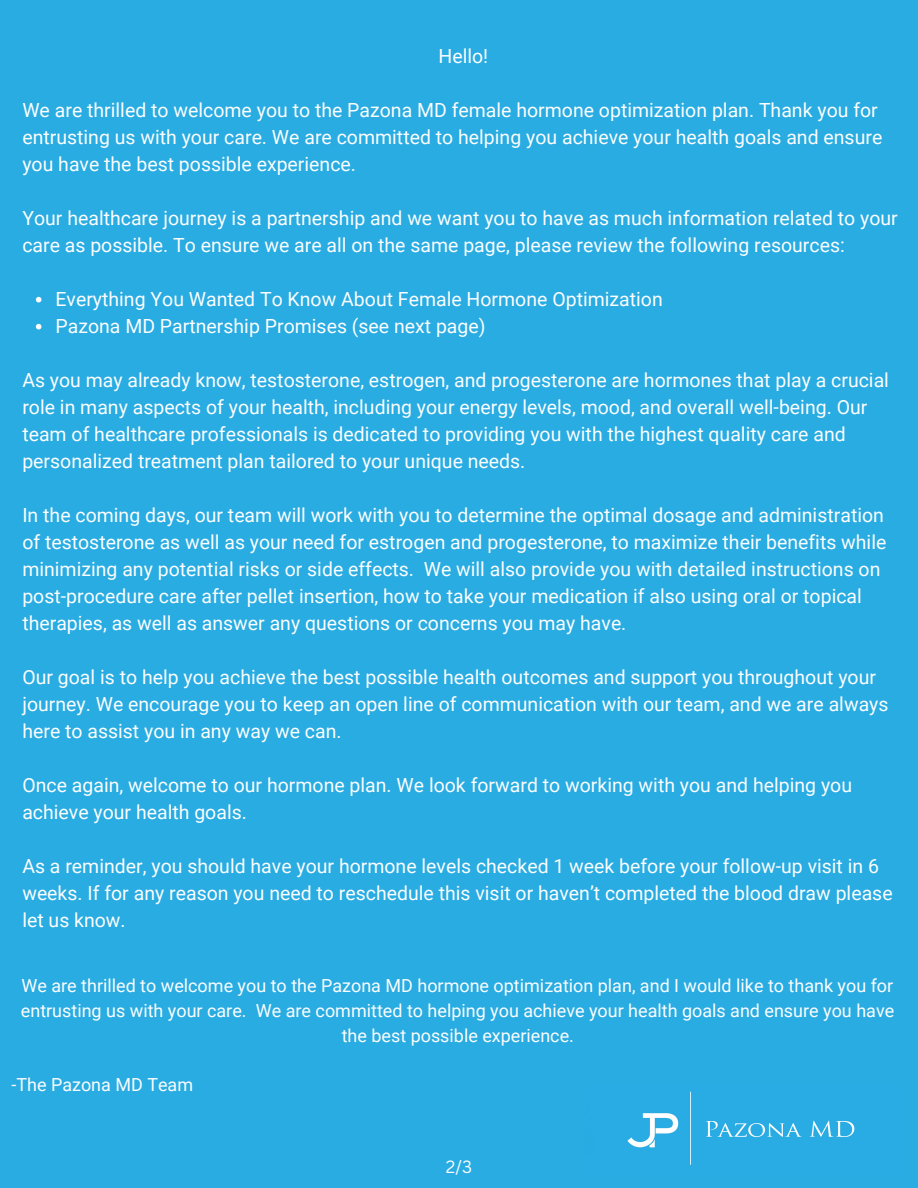
<style>
.page{position:relative;width:918px;height:1188px;background:#28ace2}
.page>*{position:absolute;margin:0;border:0;box-sizing:border-box;transform-origin:0 0}
.t1{font:19.5px/27px "Roboto";color:#fcfdfe}
.t2{font:18px/24.8px "Roboto";color:#fcfdfe;text-align:center}
.t3{font:17.25px "Canva Sans";color:#fcfdfe}
</style>
<div class="page">
<svg style="left:36px;top:297px;width:5px;height:5px"></svg>
<svg style="left:36px;top:324px;width:5px;height:5px"></svg>
<img style="left:627px;top:1091px;width:228px;height:74px">
<p class="t1" style="left:439px;top:43px;width:51px">Hello!</p>
<p class="t1" style="left:22px;top:97px;width:861px">We are thrilled to welcome you to the Pazona MD female hormone optimization plan. Thank you for entrusting us with your care. We are committed to helping you achieve your health goals and ensure you have the best possible experience.</p>
<p class="t1" style="left:22px;top:205px;width:877px">Your healthcare journey is a partnership and we want you to have as much information related to your care as possible. To ensure we are all on the same page, please review the following resources:</p>
<p class="t1" style="left:55px;top:286px;width:609px">Everything You Wanted To Know About Female Hormone Optimization<br>Pazona MD Partnership Promises (see next page)</p>
<p class="t1" style="left:22px;top:367px;width:868px">As you may already know, testosterone, estrogen, and progesterone are hormones that play a crucial role in many aspects of your health, including your energy levels, mood, and overall well-being. Our team of healthcare professionals is dedicated to providing you with the highest quality care and personalized treatment plan tailored to your unique needs.</p>
<p class="t1" style="left:22px;top:502px;width:866px">In the coming days, our team will work with you to determine the optimal dosage and administration of testosterone as well as your need for estrogen and progesterone, to maximize their benefits while minimizing any potential risks or side effects. We will also provide you with detailed instructions on post-procedure care after pellet insertion, how to take your medication if also using oral or topical therapies, as well as answer any questions or concerns you may have.</p>
<p class="t1" style="left:22px;top:664px;width:868px">Our goal is to help you achieve the best possible health outcomes and support you throughout your journey. We encourage you to keep an open line of communication with our team, and we are always here to assist you in any way we can.</p>
<p class="t1" style="left:22px;top:772px;width:831px">Once again, welcome to our hormone plan. We look forward to working with you and helping you achieve your health goals.</p>
<p class="t1" style="left:22px;top:853px;width:872px">As a reminder, you should have your hormone levels checked 1 week before your follow-up visit in 6 weeks. If for any reason you need to reschedule this visit or haven’t completed the blood draw please let us know.</p>
<p class="t2" style="left:21px;top:974px;width:875px">We are thrilled to welcome you to the Pazona MD hormone optimization plan, and I would like to thank you for entrusting us with your care. We are committed to helping you achieve your health goals and ensure you have the best possible experience.</p>
<p class="t2" style="left:11px;top:1073px;width:183px">-The Pazona MD Team</p>
<p class="t3" style="left:446px;top:1155px;width:28px">2/3</p>
</div>
